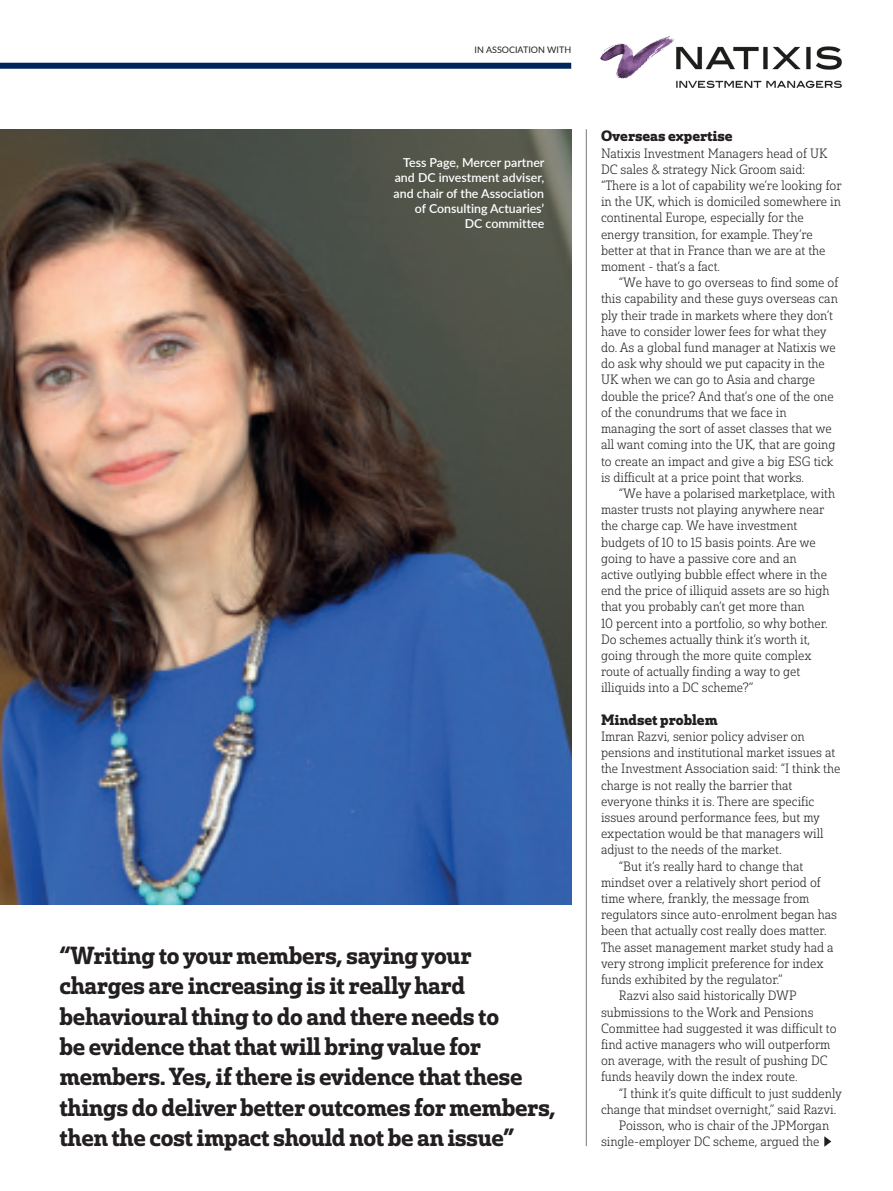
<style>
.page{position:relative;width:893px;height:1191px;background:#fff}
.page>*{position:absolute;margin:0;border:0;box-sizing:border-box;transform-origin:0 0}
.CA_-_Pull_quote_Styl{font:24px/30.3px "Solitas Slab Nor Dem";letter-spacing:-.015em;color:#231f20}
.CA_-_body_indented{font:14.7px "Solitas Slab Nor Bol";color:#231f20}
.CA_-_body_indented-2{font:13.2px/16.2px "Solitas Slab Nor Lig";color:#231f20}
.CA_-_Intro_para{font:600 12.3px/15.3px "Lato";color:#fff;text-align:right}
.t1{font:9px "Lato";color:#231f20}
</style>
<div class="page">
<div style="left:0;top:63px;width:571px;height:6px;background:#00255d"></div>
<img style="left:601px;top:36px;width:241px;height:52px">
<img style="left:0;top:129px;width:571px;height:775px">
<hr style="left:586px;top:129px;width:1px;height:1017px;background:#76787b">
<svg style="left:824px;top:1136px;width:7px;height:10px"></svg>
<p class="t1" style="left:475px;top:44px;width:98px">IN ASSOCIATION WITH</p>
<p class="CA_-_Intro_para" style="left:394px;top:154px;width:152px">Tess Page, Mercer partner and DC investment adviser, and chair of the Association of Consulting Actuaries’<br>DC committee</p>
<p class="CA_-_Pull_quote_Styl" style="left:60px;top:940px;width:498px">“Writing to your members, saying your charges are increasing is it really hard behavioural thing to do and there needs to<br>be evidence that that will bring value for members. Yes, if there is evidence that these things do deliver better outcomes for members, then the cost impact should not be an issue”</p>
<p class="CA_-_body_indented" style="left:601px;top:126px;width:133px">Overseas expertise</p>
<p class="CA_-_body_indented-2" style="left:601px;top:145px;width:242px">Natixis Investment Managers head of UK DC sales &amp; strategy Nick Groom said: “There is a lot of capability we’re looking for in the UK, which is domiciled somewhere in continental Europe, especially for the energy transition, for example. They’re better at that in France than we are at the moment - that’s a fact.</p>
<p class="CA_-_body_indented-2" style="left:601px;top:275px;width:239px;text-indent:18px">“We have to go overseas to find some of this capability and these guys overseas can ply their trade in markets where they don’t have to consider lower fees for what they do. As a global fund manager at Natixis we do ask why should we put capacity in the UK when we can go to Asia and charge double the price? And that’s one of the one of the conundrums that we face in managing the sort of asset classes that we all want coming into the UK, that are going to create an impact and give a big ESG tick is difficult at a price point that works.</p>
<p class="CA_-_body_indented-2" style="left:601px;top:485px;width:236px;text-indent:18px">“We have a polarised marketplace, with master trusts not playing anywhere near the charge cap. We have investment budgets of 10 to 15 basis points. Are we going to have a passive core and an<br>active outlying bubble effect where in the end the price of illiquid assets are so high that you probably can’t get more than<br>10 percent into a portfolio, so why bother.<br>Do schemes actually think it’s worth it, going through the more quite complex route of actually finding a way to get illiquids into a DC scheme?”</p>
<p class="CA_-_body_indented" style="left:601px;top:710px;width:118px">Mindset problem</p>
<p class="CA_-_body_indented-2" style="left:601px;top:728px;width:241px">Imran Razvi, senior policy adviser on pensions and institutional market issues at the Investment Association said: “I think the charge is not really the barrier that everyone thinks it is. There are specific issues around performance fees, but my expectation would be that managers will adjust to the needs of the market.</p>
<p class="CA_-_body_indented-2" style="left:601px;top:858px;width:238px;text-indent:18px">“But it’s really hard to change that mindset over a relatively short period of time where, frankly, the message from regulators since auto-enrolment began has been that actually cost really does matter.<br>The asset management market study had a very strong implicit preference for index funds exhibited by the regulator.”</p>
<p class="CA_-_body_indented-2" style="left:601px;top:988px;width:237px;text-indent:18px">Razvi also said historically DWP submissions to the Work and Pensions Committee had suggested it was difficult to find active managers who will outperform on average, with the result of pushing DC funds heavily down the index route.</p>
<p class="CA_-_body_indented-2" style="left:601px;top:1085px;width:243px;text-indent:18px">“I think it’s quite difficult to just suddenly change that mindset overnight,” said Razvi.</p>
<p class="CA_-_body_indented-2" style="left:601px;top:1117px;width:230px;text-indent:18px">Poisson, who is chair of the JPMorgan single-employer DC scheme, argued the</p>
</div>
